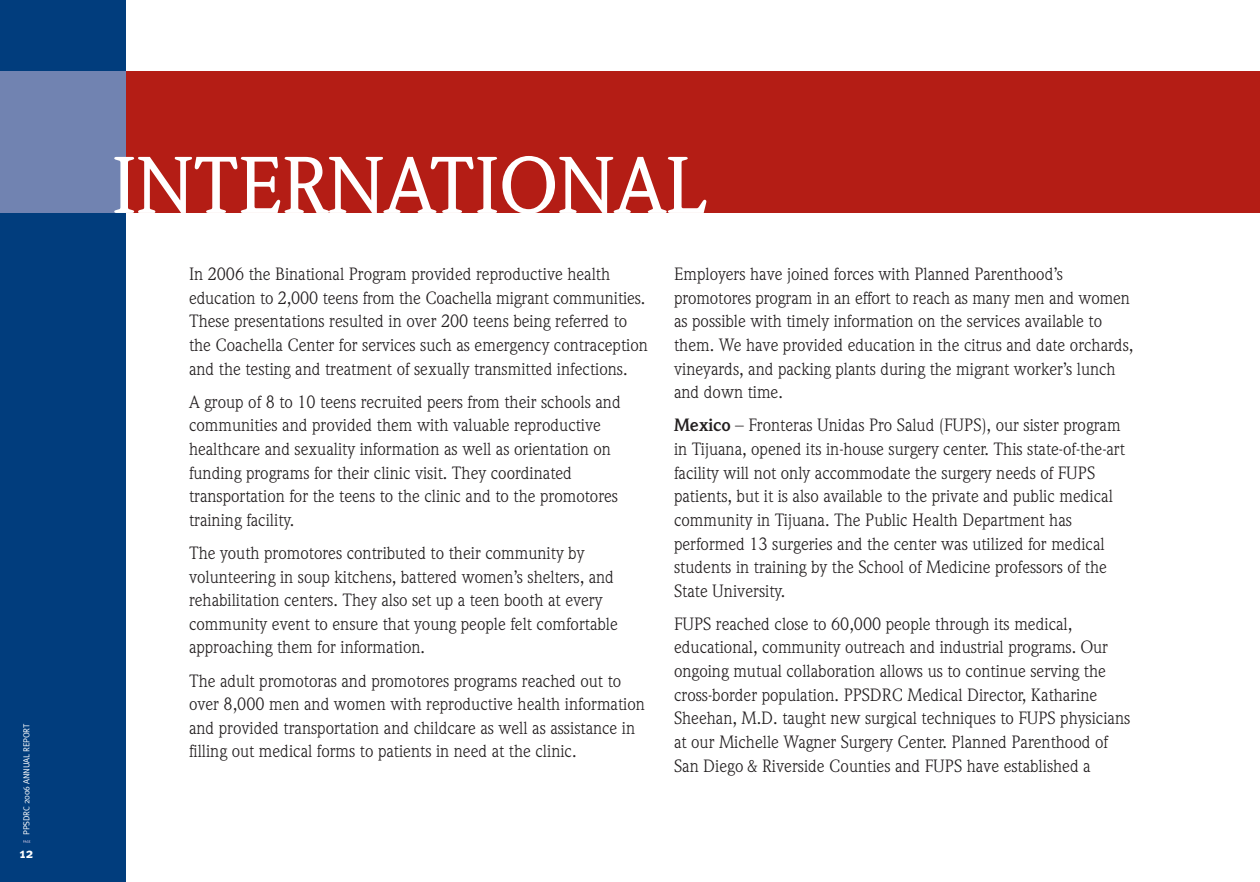
<style>
.page{position:relative;width:1260px;height:882px;background:#fff}
.page>*{position:absolute;margin:0;border:0;box-sizing:border-box;transform-origin:0 0}
.t1{font:500 78.75px "Weidemann";color:#fff}
.t2{font:17.5px/23.6px "Weidemann";color:#231f20}
.t3{font:700 14px "Meta Plus";color:#fff}
.t4{font:8.75px "Meta Plus";letter-spacing:-.025em;color:#fff}
.s1{font-weight:700}
</style>
<div class="page">
<div style="left:0;top:0;width:126px;height:882px;background:#013d7d"></div>
<div style="left:0;top:71px;width:126px;height:142px;background:#7183b1"></div>
<div style="left:126px;top:71px;width:1134px;height:142px;background:#b41d15"></div>
<svg style="left:23px;top:840px;width:7px;height:3px"></svg>
<p class="t4" style="left:23px;top:835px;width:112px;rotate:-90deg">PPSDRC 2006 ANNUAL REPORT</p>
<p class="t3" style="left:20px;top:848px;width:15px">12</p>
<h1 class="t1" style="left:112px;top:157px;width:596px">INTERNATIONAL</h1>
<p class="t2" style="left:189px;top:264px;width:460px">In 2006 the Binational Program provided reproductive health education to 2,000 teens from the Coachella migrant communities.<br>These presentations resulted in over 200 teens being referred to the Coachella Center for services such as emergency contraception and the testing and treatment of sexually transmitted infections.</p>
<p class="t2" style="left:189px;top:392px;width:433px">A group of 8 to 10 teens recruited peers from their schools and communities and provided them with valuable reproductive healthcare and sexuality information as well as orientation on funding programs for their clinic visit. They coordinated transportation for the teens to the clinic and to the promotores training facility.</p>
<p class="t2" style="left:189px;top:543px;width:430px">The youth promotores contributed to their community by volunteering in soup kitchens, battered women’s shelters, and rehabilitation centers. They also set up a teen booth at every community event to ensure that young people felt comfortable approaching them for information.</p>
<p class="t2" style="left:189px;top:670px;width:457px">The adult promotoras and promotores programs reached out to over 8,000 men and women with reproductive health information and provided transportation and childcare as well as assistance in filling out medical forms to patients in need at the clinic.</p>
<p class="t2" style="left:674px;top:264px;width:461px">Employers have joined forces with Planned Parenthood’s promotores program in an effort to reach as many men and women as possible with timely information on the services available to them. We have provided education in the citrus and date orchards, vineyards, and packing plants during the migrant worker’s lunch and down time.</p>
<p class="t2" style="left:674px;top:415px;width:452px"><span class="s1">Mexico</span> – Fronteras Unidas Pro Salud (FUPS), our sister program in Tijuana, opened its in-house surgery center. This state-of-the-art facility will not only accommodate the surgery needs of FUPS patients, but it is also available to the private and public medical community in Tijuana. The Public Health Department has performed 13 surgeries and the center was utilized for medical students in training by the School of Medicine professors of the State University.</p>
<p class="t2" style="left:674px;top:614px;width:458px">FUPS reached close to 60,000 people through its medical, educational, community outreach and industrial programs. Our ongoing mutual collaboration allows us to continue serving the cross-border population. PPSDRC Medical Director, Katharine Sheehan, M.D. taught new surgical techniques to FUPS physicians at our Michelle Wagner Surgery Center. Planned Parenthood of San Diego &amp; Riverside Counties and FUPS have established a</p>
</div>
